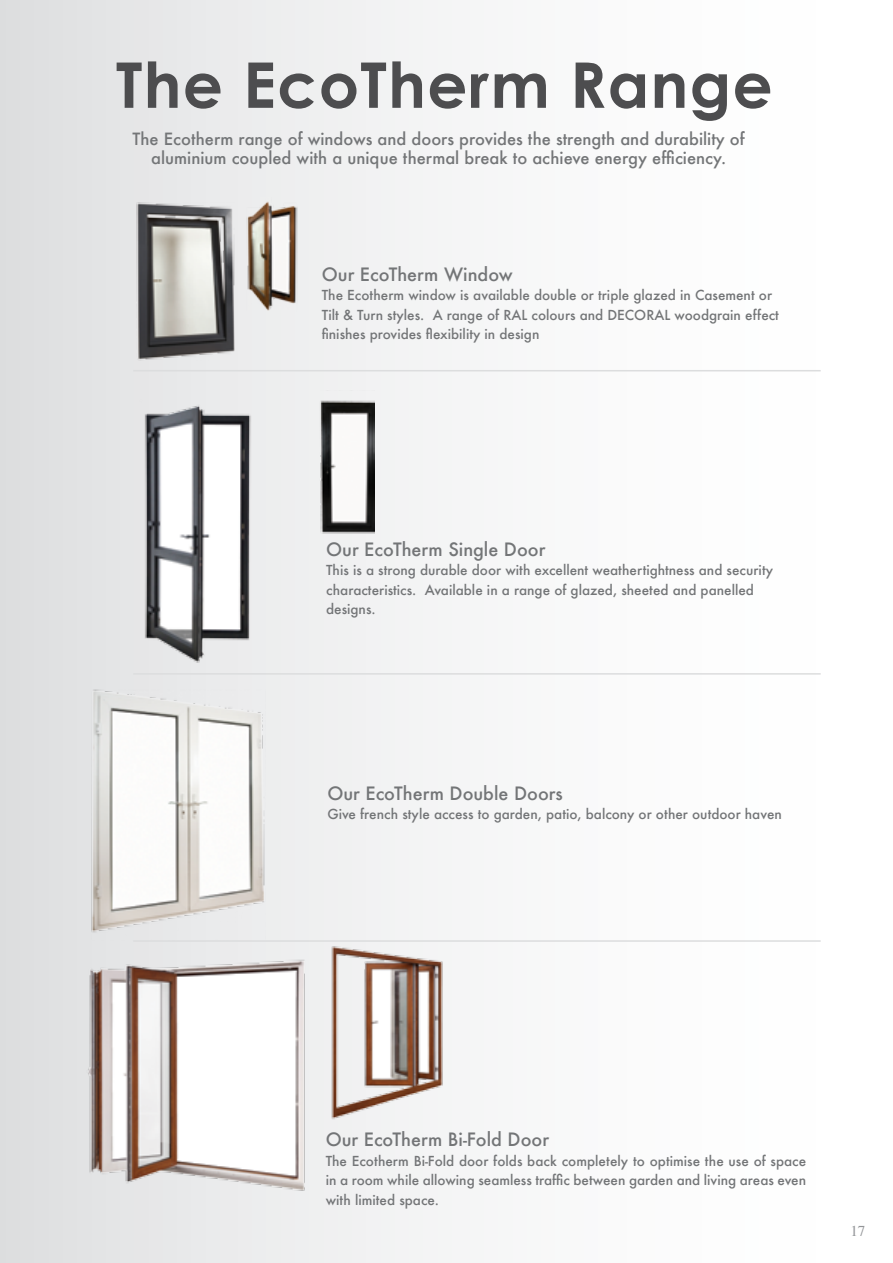
<style>
.page{position:relative;width:893px;height:1263px;background:#fff}
.page>*{position:absolute;margin:0;border:0;box-sizing:border-box;transform-origin:0 0}
.t1{font:700 63px "Century Gothic";letter-spacing:.02em;color:#4d4d4f}
.t2{font:500 18px "Futura";color:#737577}
.t3{font:500 16.5px/19.5px "Futura";color:#737577;text-align:center}
.t4{font:15px "Times";color:#939598}
.t5{font:500 13.5px/19.5px "Futura";color:#737577}
</style>
<div class="page">
<div style="left:2px;top:0;width:891px;height:1263px;background:linear-gradient(to right,#e1e2e3,#fff)"></div>
<hr style="left:0;top:0;width:2px;height:1263px;background:#dcddde">
<img style="left:72px;top:656px;width:218px;height:281px">
<img style="left:300px;top:390px;width:74px;height:150px">
<img style="left:128px;top:190px;width:107px;height:173px">
<img style="left:66px;top:937px;width:256px;height:261px">
<img style="left:242px;top:197px;width:61px;height:115px">
<img style="left:121px;top:390px;width:153px;height:276px">
<img style="left:318px;top:942px;width:135px;height:182px">
<hr style="left:133px;top:370px;width:688px;height:1px;background:#dcddde">
<hr style="left:133px;top:673px;width:688px;height:2px;background:#dcddde">
<hr style="left:133px;top:940px;width:688px;height:2px;background:#dcddde">
<h1 class="t1" style="left:116px;top:45px;width:658px">The EcoTherm Range</h1>
<p class="t3" style="left:133px;top:128px;width:614px">The Ecotherm range of windows and doors provides the strength and durability of aluminium coupled with a unique thermal break to achieve energy efficiency.</p>
<h2 class="t2" style="left:322px;top:262px;width:193px">Our EcoTherm Window</h2>
<p class="t5" style="left:322px;top:285px;width:459px">The Ecotherm window is available double or triple glazed in Casement or<br>Tilt &amp; Turn styles. A range of RAL colours and DECORAL woodgrain effect finishes provides flexibility in design</p>
<h2 class="t2" style="left:326px;top:536px;width:221px">Our EcoTherm Single Door</h2>
<p class="t5" style="left:326px;top:560px;width:448px">This is a strong durable door with excellent weathertightness and security characteristics. Available in a range of glazed, sheeted and panelled designs.</p>
<h2 class="t2" style="left:327px;top:781px;width:237px">Our EcoTherm Double Doors</h2>
<p class="t5" style="left:327px;top:804px;width:456px">Give french style access to garden, patio, balcony or other outdoor haven</p>
<h2 class="t2" style="left:326px;top:1127px;width:225px">Our EcoTherm Bi-Fold Door</h2>
<p class="t5" style="left:326px;top:1151px;width:482px;text-align:justify">The Ecotherm Bi-Fold door folds back completely to optimise the use of space in a room while allowing seamless traffic between garden and living areas even with limited space.</p>
<p class="t4" style="left:850px;top:1217px;width:16px">17</p>
</div>
